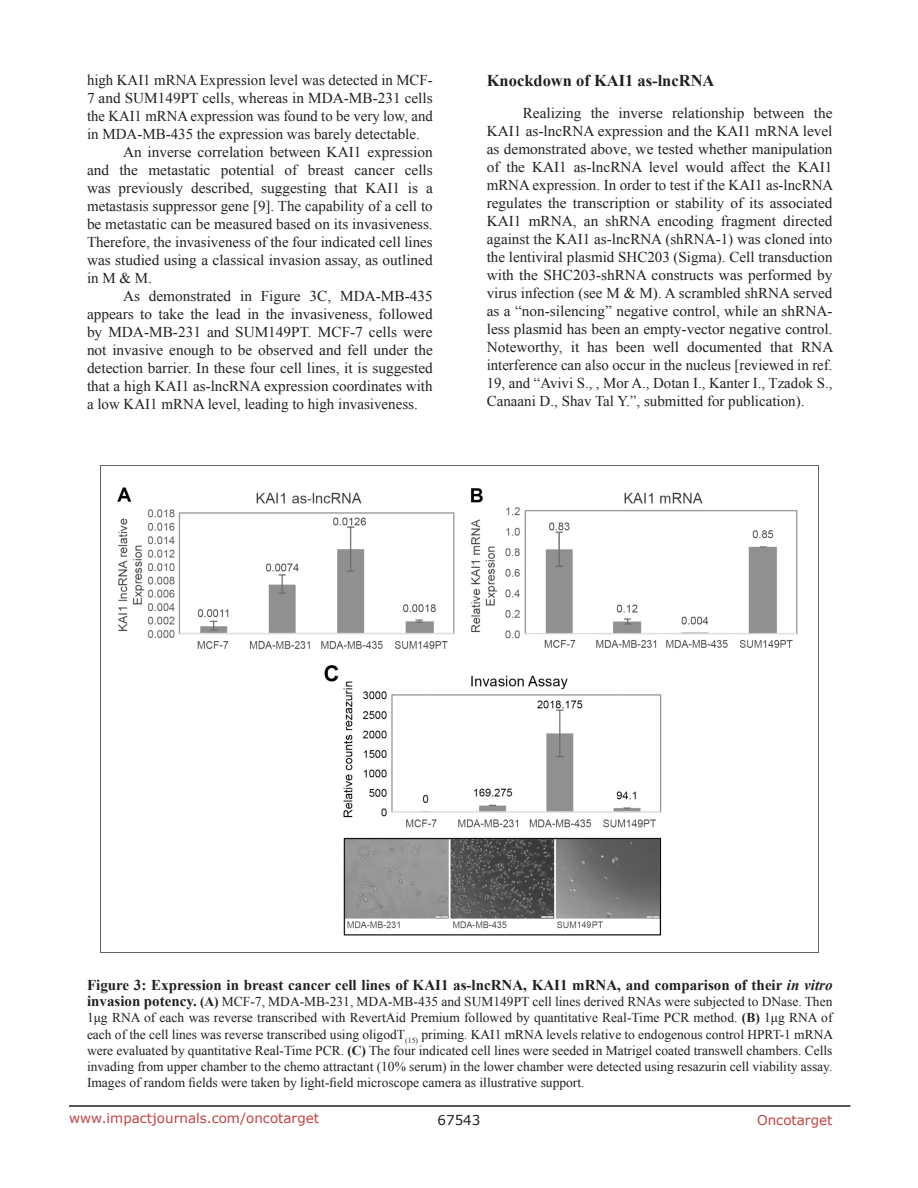
<style>
.page{position:relative;width:918px;height:1188px;background:#fff}
.page>*{position:absolute;margin:0;border:0;box-sizing:border-box;transform-origin:0 0}
.SubHeading{font:700 16.5px "Times New Roman";color:#231f20}
.BodyText{font:15px/18px "Times New Roman";color:#231f20;text-align:justify}
.figuretext{font:700 15px "Times New Roman";color:#231f20}
.figuretext-2{font:13.5px/16.2px "Times New Roman";color:#231f20;text-align:justify}
.t1{font:13.5px "Verdana";color:#c24141}
.t2{font:13.5px "Verdana";color:#231f20}
.s1{font-style:italic}
.s2{font-weight:700;font-size:15px}
.s3{font-weight:700}
</style>
<div class="page">
<hr style="left:69px;top:1105px;width:781px;height:2px;background:#231f20">
<img style="left:101px;top:465px;width:718px;height:488px">
<p class="BodyText" style="left:87px;top:71px;width:347px">high KAI1 mRNA Expression level was detected in MCF-7 and SUM149PT cells, whereas in MDA-MB-231 cells the KAI1 mRNA expression was found to be very low, and in MDA-MB-435 the expression was barely detectable.</p>
<p class="BodyText" style="left:87px;top:143px;width:347px;text-indent:36px">An inverse correlation between KAI1 expression and the metastatic potential of breast cancer cells was previously described, suggesting that KAI1 is a metastasis suppressor gene [9]. The capability of a cell to be metastatic can be measured based on its invasiveness.<br>Therefore, the invasiveness of the four indicated cell lines was studied using a classical invasion assay, as outlined in M &amp; M.</p>
<p class="BodyText" style="left:87px;top:287px;width:347px;text-indent:36px">As demonstrated in Figure 3C, MDA-MB-435 appears to take the lead in the invasiveness, followed by MDA-MB-231 and SUM149PT. MCF-7 cells were not invasive enough to be observed and fell under the detection barrier. In these four cell lines, it is suggested that a high KAI1 as-lncRNA expression coordinates with a low KAI1 mRNA level, leading to high invasiveness.</p>
<p class="SubHeading" style="left:487px;top:69px;width:229px">Knockdown of KAI1 as-lncRNA</p>
<p class="BodyText" style="left:487px;top:103px;width:348px;text-indent:36px">Realizing the inverse relationship between the KAI1 as-lncRNA expression and the KAI1 mRNA level as demonstrated above, we tested whether manipulation of the KAI1 as-lncRNA level would affect the KAI1 mRNA expression. In order to test if the KAI1 as-lncRNA regulates the transcription or stability of its associated KAI1 mRNA, an shRNA encoding fragment directed against the KAI1 as-lncRNA (shRNA-1) was cloned into the lentiviral plasmid SHC203 (Sigma). Cell transduction with the SHC203-shRNA constructs was performed by virus infection (see M &amp; M). A scrambled shRNA served as a “non-silencing” negative control, while an shRNA&shy;less plasmid has been an empty-vector negative control.<br>Noteworthy, it has been well documented that RNA interference can also occur in the nucleus [reviewed in ref.<br>19, and “Avivi S., , Mor A., Dotan I., Kanter I., Tzadok S., Canaani D., Shav Tal Y.”, submitted for publication).</p>
<p class="figuretext" style="left:87px;top:975px;width:747px">Figure 3: Expression in breast cancer cell lines of KAI1 as-lncRNA, KAI1 mRNA, and comparison of their <span class="s1">in vitro</span></p>
<p class="figuretext-2" style="left:87px;top:993px;width:748px"><span class="s2">invasion potency.</span> <span class="s3">(A)</span> MCF-7, MDA-MB-231, MDA-MB-435 and SUM149PT cell lines derived RNAs were subjected to DNase. Then 1μg RNA of each was reverse transcribed with RevertAid Premium followed by quantitative Real-Time PCR method. <span class="s3">(B)</span> 1μg RNA of each of the cell lines was reverse transcribed using oligodT<sub>(15)</sub> priming. KAI1 mRNA levels relative to endogenous control HPRT-1 mRNA were evaluated by quantitative Real-Time PCR. <span class="s3">(C)</span> The four indicated cell lines were seeded in Matrigel coated transwell chambers. Cells invading from upper chamber to the chemo attractant (10% serum) in the lower chamber were detected using resazurin cell viability assay.<br>Images of random fields were taken by light-field microscope camera as illustrative support.</p>
<p class="t1" style="left:69px;top:1109px;width:252px">www.impactjournals.com/oncotarget</p>
<p class="t2" style="left:438px;top:1111px;width:44px">67543</p>
<p class="t1" style="left:757px;top:1111px;width:77px">Oncotarget</p>
</div>
